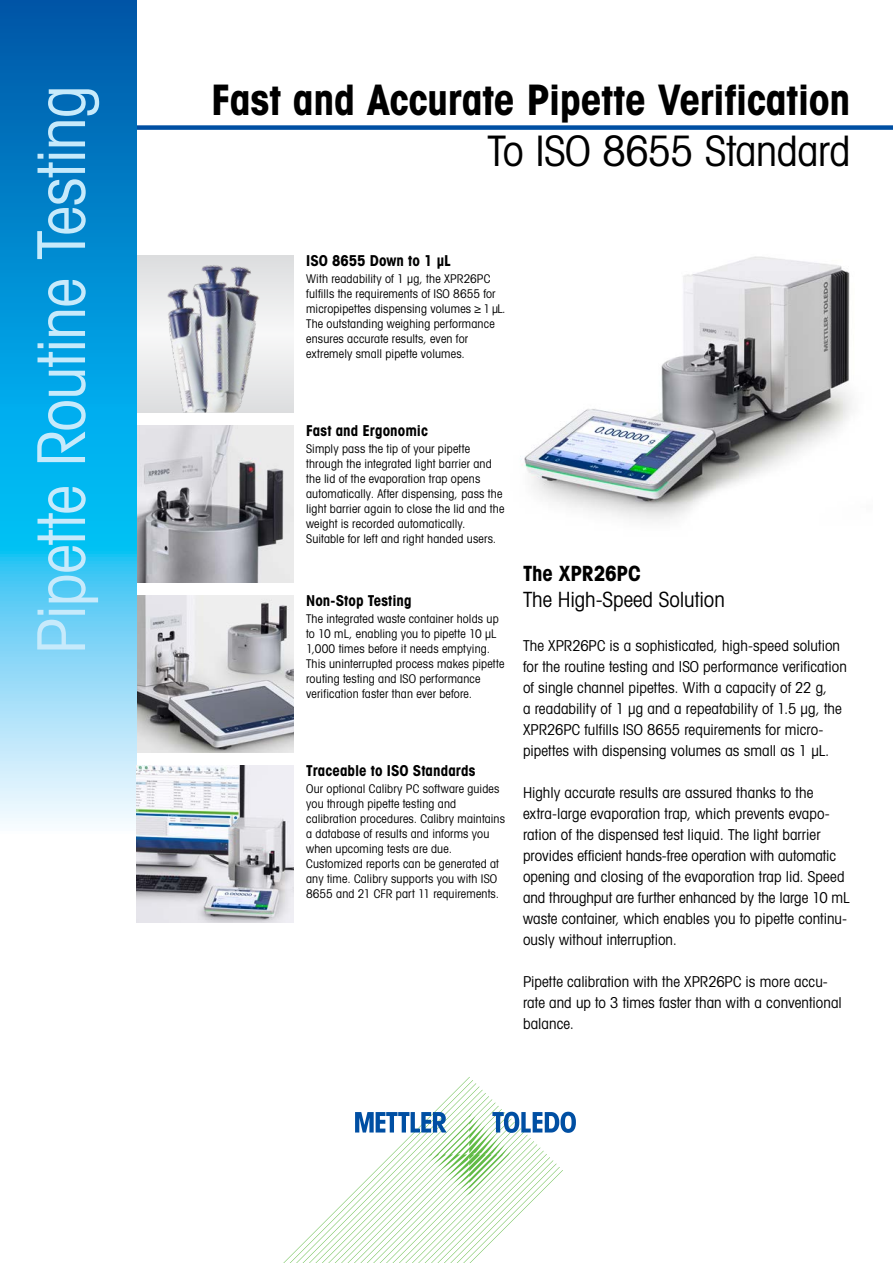
<style>
.page{position:relative;width:893px;height:1263px;background:#fff}
.page>*{position:absolute;margin:0;border:0;box-sizing:border-box;transform-origin:0 0}
.t1{font:66px "Avant Gardefor MT Bk";letter-spacing:-.015em;color:#c7eafb}
.t2{font:42px "Avant Gardefor MT Bd";letter-spacing:-.01em;color:#000}
.t3{font:42px "Avant Gardefor MT Bk";letter-spacing:-.01em;color:#000}
.t4{font:21px "Avant Gardefor MT Bk";color:#000}
.t5{font:21px "Avant Gardefor MT Bd";letter-spacing:-.005em;color:#000}
.t6{font:15px/21px "Avant Gardefor MT Bk";letter-spacing:.005em;color:#000}
.t7{font:15px "Avant Gardefor MT Bd";letter-spacing:.005em;color:#000}
.t8{font:12px/15px "Avant Gardefor MT Bk";letter-spacing:.015em;color:#000}
</style>
<div class="page">
<div style="left:0;top:125px;width:893px;height:5px;background:#004fa3"></div>
<svg style="left:283px;top:1077px;width:293px;height:186px"></svg>
<img style="left:521px;top:256px;width:331px;height:265px">
<img style="left:136px;top:595px;width:157px;height:158px">
<img style="left:136px;top:425px;width:157px;height:158px">
<img style="left:136px;top:255px;width:157px;height:157px">
<svg style="left:0;top:0;width:136px;height:824px;background:#32a8df"></svg>
<img style="left:136px;top:765px;width:158px;height:158px">
<h1 class="t1" style="left:21px;top:654px;width:571px;rotate:-90deg">Pipette Routine Testing</h1>
<h2 class="t2" style="left:212px;top:73px;width:640px">Fast and Accurate Pipette Verification</h2>
<h2 class="t3" style="left:487px;top:125px;width:365px">To ISO 8655 Standard</h2>
<p class="t7" style="left:306px;top:251px;width:146px">ISO 8655 Down to 1 µL</p>
<p class="t8" style="left:306px;top:271px;width:201px">With readability of 1 µg, the XPR26PC fulfills the requirements of ISO 8655 for micropipettes dispensing volumes ≥ 1 µL.<br>The outstanding weighing performance ensures accurate results, even for extremely small pipette volumes.</p>
<p class="t7" style="left:306px;top:421px;width:123px">Fast and Ergonomic</p>
<p class="t8" style="left:306px;top:441px;width:200px">Simply pass the tip of your pipette through the integrated light barrier and the lid of the evaporation trap opens automatically. After dispensing, pass the light barrier again to close the lid and the weight is recorded automatically.<br>Suitable for left and right handed users.</p>
<p class="t7" style="left:306px;top:591px;width:107px">Non-Stop Testing</p>
<p class="t8" style="left:306px;top:611px;width:200px">The integrated waste container holds up to 10 mL, enabling you to pipette 10 μL 1,000 times before it needs emptying.<br>This uninterrupted process makes pipette routing testing and ISO performance verification faster than ever before.</p>
<p class="t7" style="left:306px;top:761px;width:171px">Traceable to ISO Standards</p>
<p class="t8" style="left:306px;top:781px;width:200px">Our optional Calibry PC software guides you through pipette testing and calibration procedures. Calibry maintains a database of results and informs you when upcoming tests are due.<br>Customized reports can be generated at any time. Calibry supports you with ISO 8655 and 21 CFR part 11 requirements.</p>
<h3 class="t5" style="left:523px;top:560px;width:120px">The XPR26PC</h3>
<h3 class="t4" style="left:523px;top:586px;width:203px">The High-Speed Solution</h3>
<p class="t6" style="left:523px;top:634px;width:325px">The XPR26PC is a sophisticated, high-speed solution for the routine testing and ISO performance verification of single channel pipettes. With a capacity of 22 g,<br>a readability of 1 μg and a repeatability of 1.5 μg, the XPR26PC fulfills ISO 8655 requirements for micro&shy;pipettes with dispensing volumes as small as 1 μL.</p>
<p class="t6" style="left:523px;top:781px;width:328px">Highly accurate results are assured thanks to the extra-large evaporation trap, which prevents evapo&shy;ration of the dispensed test liquid. The light barrier provides efficient hands-free operation with automatic opening and closing of the evaporation trap lid. Speed and throughput are further enhanced by the large 10 mL waste container, which enables you to pipette continu&shy;ously without interruption.</p>
<p class="t6" style="left:523px;top:970px;width:320px">Pipette calibration with the XPR26PC is more accu&shy;rate and up to 3 times faster than with a conventional balance.</p>
</div>
